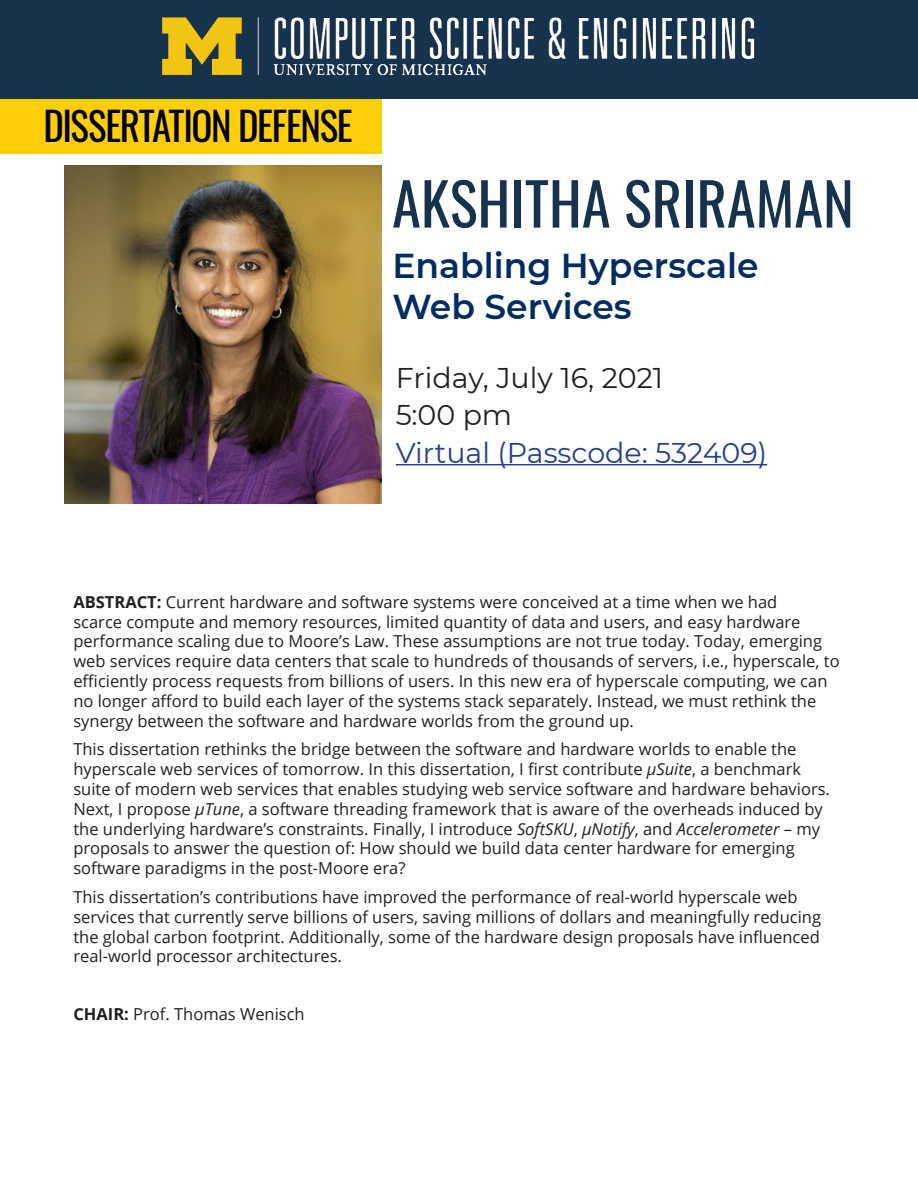
<style>
.page{position:relative;width:918px;height:1188px;background:#fff}
.page>*{position:absolute;margin:0;border:0;box-sizing:border-box;transform-origin:0 0}
.t1{font:58.5px "Oswald";color:#17324d}
.t2{font:39px "Oswald";letter-spacing:-.035em;color:#000}
.t3{font:600 34.5px/41.4px "Montserrat";color:#002c62}
.t4{font:28.5px/37.5px "Montserrat";color:#231f20}
.t5{font:28.5px "Montserrat";color:#253f8e}
.t6{font:16.5px/19.8px "Open Sans";color:#231f20}
.s1{font-weight:700}
.s2{font-style:italic}
</style>
<div class="page">
<div style="left:0;top:99px;width:381px;height:55px;background:#fece08"></div>
<div style="left:0;top:0;width:918px;height:99px;background:#17324d"></div>
<img style="left:65px;top:166px;width:316px;height:338px">
<hr style="left:396px;top:464px;width:371px;height:1px;background:#253f8e">
<img style="left:162px;top:17px;width:592px;height:59px">
<p class="t2" style="left:44px;top:92px;width:311px">DISSERTATION DEFENSE</p>
<p class="t1" style="left:392px;top:152px;width:463px">AKSHITHA SRIRAMAN</p>
<p class="t3" style="left:392px;top:243px;width:368px">Enabling Hyperscale<br>Web Services</p>
<p class="t4" style="left:396px;top:358px;width:269px">Friday, July 16, 2021<br>5:00 pm</p>
<p class="t5" style="left:396px;top:433px;width:373px">Virtual (Passcode: 532409)</p>
<p class="t6" style="left:73px;top:592px;width:768px"><span class="s1">ABSTRACT:</span> Current hardware and software systems were conceived at a time when we had<br>scarce compute and memory resources, limited quantity of data and users, and easy hardware performance scaling due to Moore’s Law. These assumptions are not true today. Today, emerging web services require data centers that scale to hundreds of thousands of servers, i.e., hyperscale, to efficiently process requests from billions of users. In this new era of hyperscale computing, we can no longer afford to build each layer of the systems stack separately. Instead, we must rethink the synergy between the software and hardware worlds from the ground up.</p>
<p class="t6" style="left:73px;top:739px;width:758px">This dissertation rethinks the bridge between the software and hardware worlds to enable the hyperscale web services of tomorrow. In this dissertation, I first contribute <span class="s2">μSuite</span>, a benchmark suite of modern web services that enables studying web service software and hardware behaviors.<br>Next, I propose <span class="s2">μTune</span>, a software threading framework that is aware of the overheads induced by the underlying hardware’s constraints. Finally, I introduce <span class="s2">SoftSKU</span>, <span class="s2">μNotify</span>, and <span class="s2">Accelerometer</span> – my proposals to answer the question of: How should we build data center hardware for emerging software paradigms in the post-Moore era?</p>
<p class="t6" style="left:73px;top:887px;width:749px">This dissertation’s contributions have improved the performance of real-world hyperscale web services that currently serve billions of users, saving millions of dollars and meaningfully reducing the global carbon footprint. Additionally, some of the hardware design proposals have influenced real-world processor architectures.</p>
<p class="t6" style="left:73px;top:1004px;width:233px"><span class="s1">CHAIR:</span> Prof. Thomas Wenisch</p>
</div>
